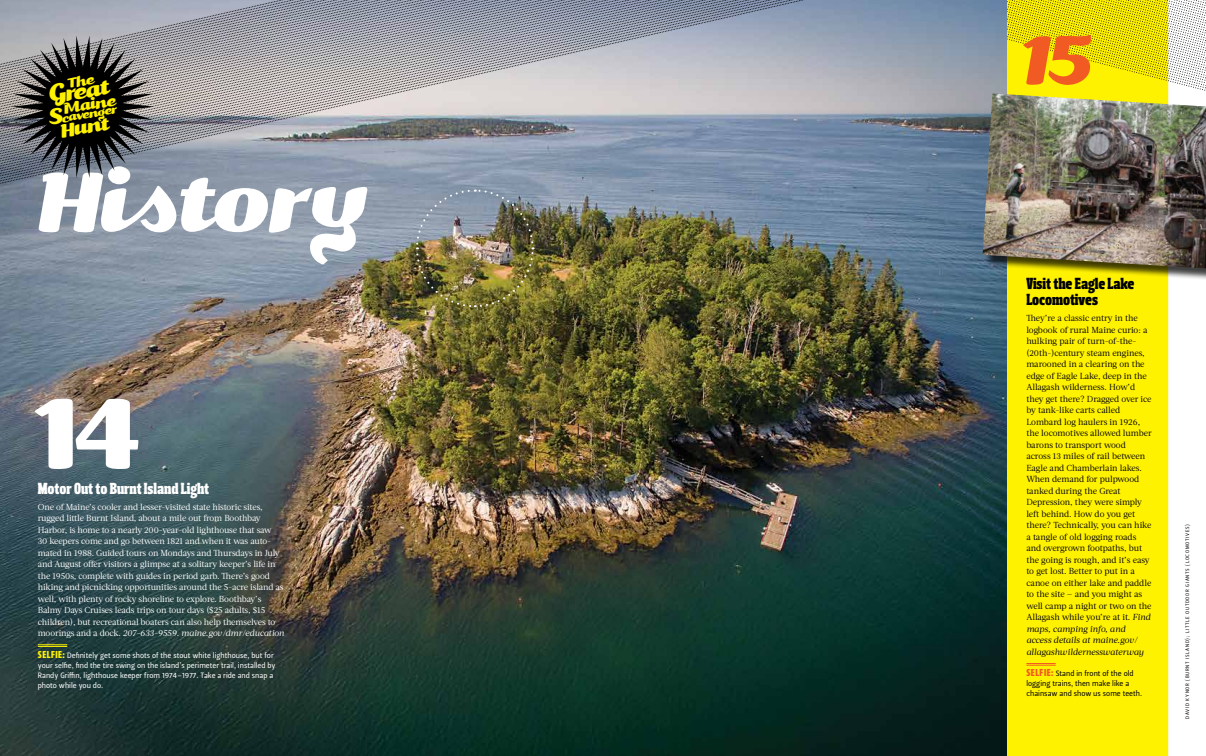
<style>
.page{position:relative;width:1206px;height:756px;background:#fff}
.page>*{position:absolute;margin:0;border:0;box-sizing:border-box;transform-origin:0 0}
.t1{font:120px "Kari";color:#fff}
.t2{font:italic 102px "Kari";color:#fff}
.t3{font:italic 82.8px "Kari";color:#f15a22}
.t4{font:italic 26px "Kari";color:#fff200}
.t5{font:italic 22.9px "Kari";color:#fff200}
.t6{font:italic 18.3px "Kari";color:#fff200}
.t7{font:italic 16.3px "Kari";color:#fff200}
.t8{font:16px/16px "Leitura Headline Serif";letter-spacing:-.005em;color:#000}
.t9{font:16px "Leitura Headline Serif";letter-spacing:-.005em;color:#fff}
.t10{font:italic 14.2px "Kari";color:#fff200}
.t11{font:8.8px/11.5px "Acta";letter-spacing:-.005em;color:#000}
.t12{font:8.8px/11.5px "Acta";letter-spacing:-.015em;color:#fff}
.t13{font:7.8px/10px "Leitura Sans Grot 2";color:#fff}
.t14{font:7.8px/10px "Leitura Sans Grot 2";color:#000}
.t15{font:5px "Leitura Sans Grot 2";letter-spacing:.14em;color:#000}
.s1{font-size:28.9px}
.s2{font-size:26.4px}
.s3{font-style:italic}
.s4{font-family:"Leitura Headline Sans";font-size:10px;color:#fff200}
.s5{font-family:"Leitura Headline Sans";font-size:10px;color:#f15a22}
</style>
<div class="page">
<div style="left:1006px;top:282px;width:162px;height:474px;background:#fff200"></div>
<svg style="left:1006px;top:0;width:200px;height:93px;background:#e6dc2b"></svg>
<img style="left:0;top:0;width:1006px;height:756px">
<svg style="left:0;top:0;width:917px;height:192px;background:#9da3af"></svg>
<svg style="left:892px;top:0;width:27px;height:1px"></svg>
<svg style="left:0;top:78px;width:1px;height:114px"></svg>
<hr style="left:1026px;top:663px;width:30px;height:1px;background:#f15a22">
<hr style="left:1026px;top:665px;width:30px;height:1px;background:#f15a22">
<svg style="left:12px;top:36px;width:142px;height:142px;background:#505154"></svg>
<div style="left:404px;top:181px;width:138px;height:138px;background:#000;opacity:.5"></div>
<img style="left:415px;top:189px;width:120px;height:119px">
<svg style="left:38px;top:645px;width:29px;height:2px"></svg>
<div style="left:984px;top:95px;width:222px;height:187px;background:#000;opacity:.75"></div>
<img style="left:983px;top:93px;width:223px;height:175px">
<h3 class="t7" style="left:45px;top:78px;width:50px;rotate:-10deg"><span class="s1">G</span> The</h3>
<h3 class="t4" style="left:62px;top:79px;width:47px;rotate:-10deg">reat</h3>
<h3 class="t6" style="left:61px;top:98px;width:55px;rotate:-10deg">Maine</h3>
<h3 class="t10" style="left:47px;top:113px;width:70px;rotate:-10deg"><span class="s2">S</span>cavenger</h3>
<h3 class="t5" style="left:57px;top:118px;width:51px;rotate:-10deg">Hunt</h3>
<h2 class="t2" style="left:33px;top:141px;width:332px">History</h2>
<h1 class="t1" style="left:35px;top:359px;width:106px">14</h1>
<h3 class="t9" style="left:38px;top:479px;width:173px">Motor Out to Burnt Island Light</h3>
<p class="t12" style="left:38px;top:501px;width:248px">One of Maine’s cooler and lesser-visited state historic sites, rugged little Burnt Island, about a mile out from Boothbay Harbor, is home to a nearly 200-year-old lighthouse that saw<br>30 keepers come and go between 1821 and when it was auto&shy;mated in 1988. Guided tours on Mondays and Thursdays in July and August offer visitors a glimpse at a solitary keeper’s life in the 1950s, complete with guides in period garb. There’s good hiking and picnicking opportunities around the 5-acre island as well, with plenty of rocky shoreline to explore. Boothbay’s Balmy Days Cruises leads trips on tour days ($25 adults, $15 children), but recreational boaters can also help themselves to moorings and a dock. <span class="s3">207-633-9559. maine.gov/dmr/education</span></p>
<p class="t13" style="left:38px;top:650px;width:239px"><span class="s4">SELFIE:</span> Definitely get some shots of the stout white lighthouse, but for your selfie, find the tire swing on the island’s perimeter trail, installed by Randy Griffin, lighthouse keeper from 1974–1977. Take a ride and snap a photo while you do.</p>
<h3 class="t3" style="left:1016px;top:10px;width:75px">15</h3>
<h3 class="t8" style="left:1026px;top:276px;width:110px">Visit the Eagle Lake<br>Locomotives</h3>
<p class="t11" style="left:1026px;top:313px;width:127px">They’re a classic entry in the logbook of rural Maine curio: a hulking pair of turn-of-the-(20th-)century steam engines, marooned in a clearing on the edge of Eagle Lake, deep in the<br>Allagash wilderness. How’d they get there? Dragged over ice by tank-like carts called<br>Lombard log haulers in 1926, the locomotives allowed lumber barons to transport wood across 13 miles of rail between<br>Eagle and Chamberlain lakes.<br>When demand for pulpwood tanked during the Great<br>Depression, they were simply left behind. How do you get there? Technically, you can hike a tangle of old logging roads and overgrown footpaths, but the going is rough, and it’s easy to get lost. Better to put in a canoe on either lake and paddle to the site — and you might as well camp a night or two on the<br>Allagash while you’re at it. <span class="s3">Find maps, camping info, and access details at maine.gov/ allagashwildernesswaterway</span></p>
<p class="t14" style="left:1026px;top:669px;width:117px"><span class="s5">SELFIE:</span> Stand in front of the old logging trains, then make like a chainsaw and show us some teeth.</p>
<p class="t15" style="left:1184px;top:719px;width:196px;rotate:-90deg">DAVID KYNOR (BURNT ISLAND); LITTLE OUTDOOR GIANTS (LOCOMOTIVES)</p>
</div>
